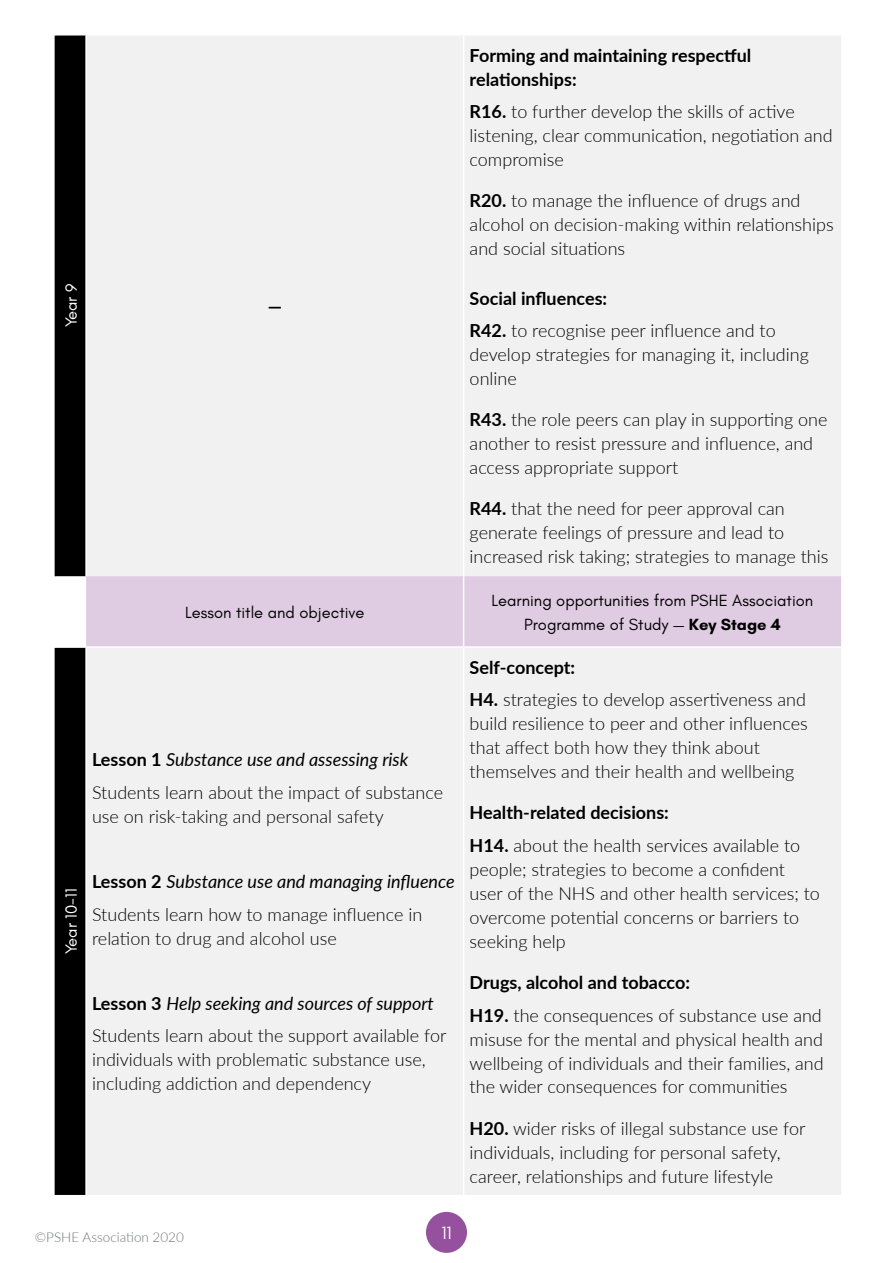
<style>
.page{position:relative;width:893px;height:1263px;background:#fff}
.page>*{position:absolute;margin:0;border:0;box-sizing:border-box;transform-origin:0 0}
.t1{font:300 18px/24px "Lato";color:#000}
.t2{font:700 18px/24px "Lato";color:#000}
.t3{font:18px "Glacial Indifference";color:#fff}
.t4{font:16.5px/24px "Glacial Indifference";color:#000;text-align:center}
.t5{font:16.5px "Glacial Indifference";color:#fff}
.t6{font:300 13.5px "Lato";color:#747679}
.s1{font-weight:700}
.s2{font-weight:400;font-style:italic}
</style>
<div class="page">
<div style="left:426px;top:1212px;width:41px;height:41px;background:#95519e;border-radius:50%"></div>
<div style="left:55px;top:36px;width:31px;height:1159px;background:#000"></div>
<div style="left:87px;top:36px;width:754px;height:1159px;background:#f1f1f1"></div>
<div style="left:86px;top:576px;width:755px;height:70px;background:#dfcbe2"></div>
<hr style="left:55px;top:36px;width:1px;height:540px;background:#000">
<hr style="left:55px;top:648px;width:1px;height:547px;background:#000">
<hr style="left:463px;top:36px;width:1px;height:540px;background:#fff">
<hr style="left:463px;top:576px;width:1px;height:70px;background:#fff">
<hr style="left:55px;top:646px;width:31px;height:2px;background:#fff">
<hr style="left:86px;top:646px;width:378px;height:2px;background:#fff">
<hr style="left:464px;top:646px;width:377px;height:2px;background:#fff">
<hr style="left:463px;top:648px;width:1px;height:547px;background:#fff">
<hr style="left:85px;top:36px;width:2px;height:540px;background:#fff">
<hr style="left:85px;top:648px;width:2px;height:547px;background:#fff">
<p class="t5" style="left:62px;top:327px;width:45px;rotate:-90deg">Year 9</p>
<p class="t5" style="left:62px;top:954px;width:67px;rotate:-90deg">Year 10-11</p>
<p class="t2" style="left:268px;top:293px;width:16px">—</p>
<p class="t2" style="left:470px;top:43px;width:283px">Forming and maintaining respectful relationships:</p>
<p class="t1" style="left:470px;top:99px;width:365px"><span class="s1">R16.</span> to further develop the skills of active listening, clear communication, negotiation and compromise</p>
<p class="t1" style="left:470px;top:188px;width:366px"><span class="s1">R20.</span> to manage the influence of drugs and alcohol on decision-making within relationships and social situations</p>
<p class="t1" style="left:470px;top:282px;width:308px;line-height:32.5px"><span class="s1">Social influences:<br>R42.</span> to recognise peer influence and to</p>
<p class="t1" style="left:470px;top:342px;width:341px">develop strategies for managing it, including online</p>
<p class="t1" style="left:470px;top:407px;width:359px"><span class="s1">R43.</span> the role peers can play in supporting one another to resist pressure and influence, and access appropriate support</p>
<p class="t1" style="left:470px;top:496px;width:360px"><span class="s1">R44.</span> that the need for peer approval can generate feelings of pressure and lead to increased risk taking; strategies to manage this</p>
<p class="t4" style="left:185px;top:600px;width:181px">Lesson title and objective</p>
<p class="t4" style="left:491px;top:588px;width:323px">Learning opportunities from PSHE Association<br>Programme of Study — <span class="s1">Key Stage 4</span></p>
<p class="t1" style="left:92px;top:743px;width:353px;line-height:32.5px"><span class="s1">Lesson 1</span> <span class="s2">Substance use and assessing risk<br></span>Students learn about the impact of substance</p>
<p class="t1" style="left:92px;top:804px;width:293px">use on risk-taking and personal safety</p>
<p class="t1" style="left:92px;top:865px;width:364px;line-height:32.5px"><span class="s1">Lesson 2</span> <span class="s2">Substance use and managing influence<br></span>Students learn how to manage influence in</p>
<p class="t1" style="left:92px;top:925px;width:246px">relation to drug and alcohol use</p>
<p class="t1" style="left:92px;top:986px;width:356px;line-height:32.5px"><span class="s1">Lesson 3</span> <span class="s2">Help seeking and sources of support<br></span>Students learn about the support available for</p>
<p class="t1" style="left:92px;top:1047px;width:335px">individuals with problematic substance use, including addiction and dependency</p>
<p class="t1" style="left:470px;top:650px;width:338px;line-height:32.5px"><span class="s1">Self-concept:<br>H4.</span> strategies to develop assertiveness and</p>
<p class="t1" style="left:470px;top:711px;width:340px">build resilience to peer and other influences that affect both how they think about themselves and their health and wellbeing</p>
<p class="t1" style="left:470px;top:796px;width:332px;line-height:32.5px"><span class="s1">Health-related decisions:<br>H14.</span> about the health services available to</p>
<p class="t1" style="left:470px;top:857px;width:352px">people; strategies to become a confident user of the NHS and other health services; to overcome potential concerns or barriers to seeking help</p>
<p class="t1" style="left:470px;top:965px;width:354px;line-height:32.5px"><span class="s1">Drugs, alcohol and tobacco:<br>H19.</span> the consequences of substance use and</p>
<p class="t1" style="left:470px;top:1026px;width:356px;text-align:justify">misuse for the mental and physical health and wellbeing of individuals and their families, and the wider consequences for communities</p>
<p class="t1" style="left:470px;top:1115px;width:337px"><span class="s1">H20.</span> wider risks of illegal substance use for individuals, including for personal safety, career, relationships and future lifestyle</p>
<p class="t6" style="left:35px;top:1227px;width:151px">©PSHE Association 2020</p>
<p class="t3" style="left:441px;top:1223px;width:12px">11</p>
</div>
